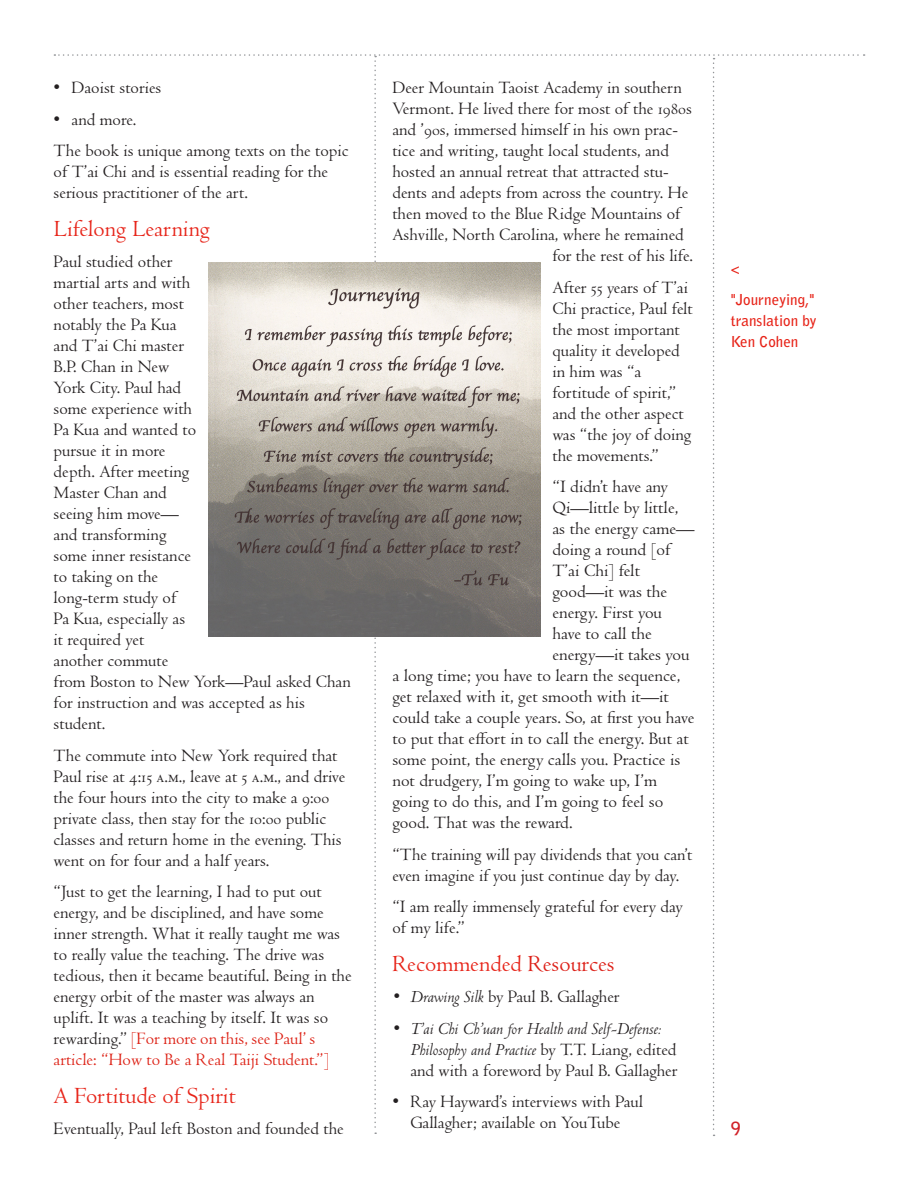
<style>
.page{position:relative;width:918px;height:1188px;background:#fff}
.page>*{position:absolute;margin:0;border:0;box-sizing:border-box;transform-origin:0 0}
.Subhead{font:24px "Centaur MT Pro";color:#e72419}
.Subhead-2{font:18px/21px "Centaur MT Pro";color:#231f20}
.t1{font:italic 18px/21px "Centaur MT Pro";color:#231f20}
.t2{font:700 18px "Bell Gothic Std";color:#d1232a}
.t3{font:700 15px/21px "Bell Gothic Std";color:#e72419}
.s1{color:#dd2115}
.s2{color:#dd2119}
.s3{font-style:italic}
.s4{font-style:normal}
</style>
<div class="page">
<img style="left:208px;top:262px;width:332px;height:374px">
<p class="Subhead-2" style="left:54px;top:77px;width:109px">• Daoist stories</p>
<p class="Subhead-2" style="left:54px;top:109px;width:84px">• and more.</p>
<p class="Subhead-2" style="left:54px;top:140px;width:296px">The book is unique among texts on the topic of T’ai Chi and is essential reading for the serious practitioner of the art.</p>
<p class="Subhead" style="left:54px;top:215px;width:158px">Lifelong Learning</p>
<p class="Subhead-2" style="left:54px;top:251px;width:299px">Paul studied other<br>martial arts and with<br>other teachers, most<br>notably the Pa Kua<br>and T’ai Chi master<br>B.P. Chan in New<br>York City. Paul had<br>some experience with<br>Pa Kua and wanted to<br>pursue it in more<br>depth. After meeting<br>Master Chan and<br>seeing him move—<br>and transforming<br>some inner resistance<br>to taking on the<br>long-term study of<br>Pa Kua, especially as<br>it required yet<br>another commute<br>from Boston to New York—Paul asked Chan for instruction and was accepted as his student.</p>
<p class="Subhead-2" style="left:54px;top:745px;width:293px">The commute into New York required that Paul rise at 4:15 a.m., leave at 5 a.m., and drive the four hours into the city to make a 9:00 private class, then stay for the 10:00 public classes and return home in the evening. This went on for four and a half years.</p>
<p class="Subhead-2" style="left:54px;top:881px;width:300px">“Just to get the learning, I had to put out energy, and be disciplined, and have some inner strength. What it really taught me was to really value the teaching. The drive was tedious, then it became beautiful. Being in the energy orbit of the master was always an uplift. It was a teaching by itself. It was so rewarding.” <span class="s1">[For more on this, see Paul’ s article: “How to Be a Real Taiji Student.”]</span></p>
<p class="Subhead" style="left:54px;top:1082px;width:184px">A Fortitude of Spirit</p>
<p class="Subhead-2" style="left:54px;top:1118px;width:292px">Eventually, Paul left Boston and founded the</p>
<p class="Subhead-2" style="left:392px;top:77px;width:291px">Deer Mountain Taoist Academy in southern</p>
<p class="Subhead-2" style="left:392px;top:98px;width:301px">Vermont. He lived there for most of the 1980s</p>
<p class="Subhead-2" style="left:392px;top:119px;width:287px">and ’90s, immersed himself in his own prac-</p>
<p class="Subhead-2" style="left:392px;top:140px;width:278px">tice and writing, taught local students, and</p>
<p class="Subhead-2" style="left:392px;top:161px;width:278px">hosted an annual retreat that attracted stu-</p>
<p class="Subhead-2" style="left:392px;top:182px;width:297px">dents and adepts from across the country. He</p>
<p class="Subhead-2" style="left:392px;top:203px;width:291px">then moved to the Blue Ridge Mountains of</p>
<p class="Subhead-2" style="left:392px;top:224px;width:293px">Ashville, North Carolina, where he remained</p>
<p class="Subhead-2" style="left:552px;top:245px;width:142px">for the rest of his life.</p>
<p class="Subhead-2" style="left:552px;top:277px;width:142px">After 55 years of T’ai<br>Chi practice, Paul felt the most important quality it developed in him was “a fortitude of spirit,” and the other aspect was “the joy of doing the movements.”</p>
<p class="Subhead-2" style="left:552px;top:476px;width:144px">“I didn’t have any<br>Qi—little by little, as the energy came— doing a round [of<br>T’ai Chi] felt good—it was the energy. First you have to call the energy—it takes you</p>
<p class="Subhead-2" style="left:392px;top:665px;width:304px">a long time; you have to learn the sequence, get relaxed with it, get smooth with it—it could take a couple years. So, at first you have to put that effort in to call the energy. But at some point, the energy calls you. Practice is not drudgery, I’m going to wake up, I’m going to do this, and I’m going to feel so good. That was the reward.</p>
<p class="Subhead-2" style="left:392px;top:844px;width:301px">“The training will pay dividends that you can’t even imagine if you just continue day by day.</p>
<p class="Subhead-2" style="left:392px;top:896px;width:292px">“I am really immensely grateful for every day of my life.”</p>
<p class="Subhead" style="left:392px;top:950px;width:224px">Recommended <span class="s2">Resources</span></p>
<p class="Subhead-2" style="left:392px;top:986px;width:229px"><span class="s3">• Drawing Silk</span> by Paul B. Gallagher</p>
<p class="t1" style="left:410px;top:1017px;width:269px;text-indent:-18px">• T’ai Chi Ch’uan for Health and Self-Defense:<br>Philosophy and Practice <span class="s4">by T.T. Liang, edited and with a foreword by Paul B. Gallagher</span></p>
<p class="Subhead-2" style="left:392px;top:1091px;width:252px;text-align:center">• Ray Hayward’s interviews with Paul<br>Gallagher; available on YouTube</p>
<p class="t3" style="left:731px;top:258px;width:10px">&lt;</p>
<p class="t3" style="left:731px;top:289px;width:87px">"Journeying," translation by<br>Ken Cohen</p>
<p class="t2" style="left:731px;top:1117px;width:12px">9</p>
</div>
